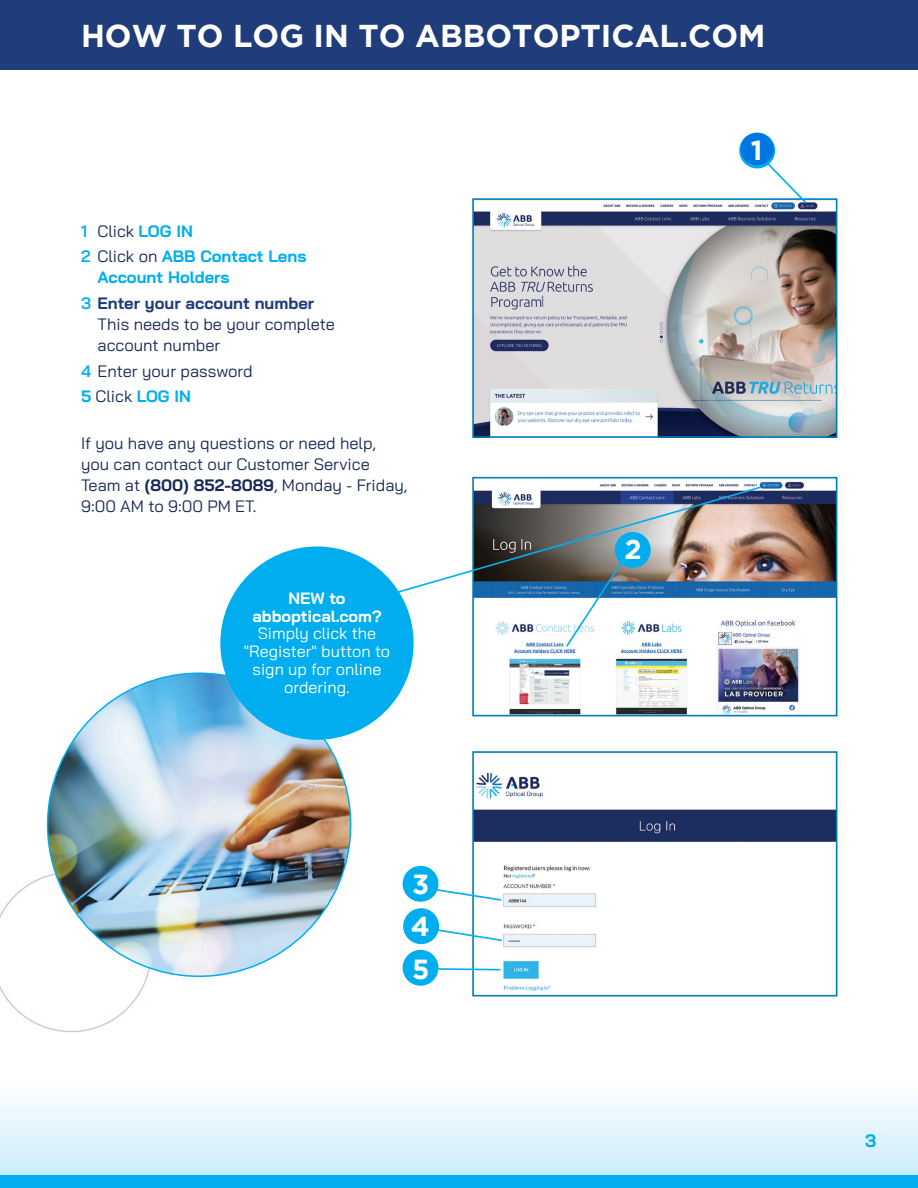
<style>
.page{position:relative;width:918px;height:1188px;background:#fff}
.page>*{position:absolute;margin:0;border:0;box-sizing:border-box;transform-origin:0 0}
.Page_Title{font:700 31.5px "Gotham";color:#fff}
.Page_Title-2{font:700 27.6px "Gotham";color:#fff}
.Page_Number{font:700 18px "Bai Jamjuree";color:#00aeef}
.Body_Copy{font:16.5px/21px "Bai Jamjuree";color:#172857}
.Page_Number-2{font:16.5px/21px "Bai Jamjuree";color:#172857}
.Numbers_Body_Copy{font:700 16.5px/21px "Bai Jamjuree";color:#00aeef}
.Numbers_Body_Copy-2{font:16.5px "Bai Jamjuree";color:#172857}
.Numbers_Body_Copy-3{font:16.35px/17.7px "Bai Jamjuree";color:#fff;text-align:center}
.s1{font-weight:600;color:#00aeef}
.s2{font-weight:700;color:#00aeef}
.s3{font-weight:600}
.s4{font-weight:400;color:#172857}
.s5{font-weight:700;color:#203d7b}
.s6{font-weight:700}
</style>
<div class="page">
<svg style="left:0;top:1101px;width:918px;height:74px;background:#def4fc"></svg>
<svg style="left:0;top:867px;width:156px;height:166px"></svg>
<div style="left:0;top:1175px;width:918px;height:13px;background:#00aeef"></div>
<svg style="left:739px;top:133px;width:36px;height:35px"></svg>
<img style="left:475px;top:202px;width:359px;height:233px">
<div style="left:472px;top:198px;width:365px;height:240px;border:2px solid #007cbb"></div>
<svg style="left:758px;top:153px;width:50px;height:52px"></svg>
<div style="left:740px;top:133px;width:34px;height:32px;background:#0076e0;border-radius:50%"></div>
<img style="left:48px;top:673px;width:303px;height:303px;border-radius:151px">
<img style="left:509px;top:481px;width:325px;height:232px">
<div style="left:472px;top:477px;width:365px;height:239px;border:2px solid #007cbb"></div>
<img style="left:475px;top:772px;width:359px;height:219px">
<div style="left:472px;top:751px;width:365px;height:245px;border:2px solid #007cbb"></div>
<svg style="left:425px;top:886px;width:78px;height:16px"></svg>
<svg style="left:430px;top:926px;width:73px;height:16px"></svg>
<svg style="left:439px;top:967px;width:63px;height:4px"></svg>
<div style="left:403px;top:866px;width:36px;height:36px;background:#00aeef;border-radius:50%"></div>
<div style="left:403px;top:950px;width:36px;height:36px;background:#00aeef;border-radius:50%"></div>
<div style="left:403px;top:908px;width:36px;height:36px;background:#00aeef;border-radius:50%"></div>
<div style="left:0;top:0;width:918px;height:69px;background:#203d7b"></div>
<img style="left:389px;top:485px;width:373px;height:163px">
<div style="left:220px;top:546px;width:194px;height:194px;background:#00aeef;border-radius:50%"></div>
<p class="Page_Title" style="left:81px;top:17px;width:686px">HOW TO LOG IN TO ABBOTOPTICAL.COM</p>
<p class="Numbers_Body_Copy-2" style="left:81px;top:217px;width:113px"><span class="s1">1</span> Click <span class="s2">LOG IN</span></p>
<p class="Numbers_Body_Copy" style="left:98px;top:246px;width:210px;text-indent:-16px"><span class="s3">2</span> <span class="s4">Click on</span> ABB Contact Lens<br>Account Holders</p>
<p class="Page_Number-2" style="left:98px;top:293px;width:239px;text-indent:-16px"><span class="s1">3</span> <span class="s5">Enter your account number<br></span>This needs to be your complete</p>
<p class="Numbers_Body_Copy-2" style="left:98px;top:331px;width:124px">account number</p>
<p class="Numbers_Body_Copy-2" style="left:81px;top:357px;width:173px"><span class="s1">4</span> Enter your password</p>
<p class="Numbers_Body_Copy" style="left:81px;top:386px;width:111px">5 <span class="s4">Click</span> LOG IN</p>
<p class="Body_Copy" style="left:81px;top:432px;width:328px">If you have any questions or need help, you can contact our Customer Service Team at <span class="s6">(800) 852-8089</span>, Monday - Friday, 9:00 AM to 9:00 PM ET.</p>
<p class="Numbers_Body_Copy-3" style="left:244px;top:589px;width:148px"><span class="s6">NEW to abboptical.com?<br></span>Simply click the "Register" button to sign up for online ordering.</p>
<p class="Page_Title-2" style="left:412px;top:869px;width:19px">3</p>
<p class="Page_Title-2" style="left:411px;top:910px;width:20px">4</p>
<p class="Page_Title-2" style="left:412px;top:953px;width:19px">5</p>
<p class="Page_Title-2" style="left:751px;top:135px;width:13px">1</p>
<p class="Page_Title-2" style="left:624px;top:534px;width:19px">2</p>
<p class="Page_Number" style="left:865px;top:1131px;width:13px">3</p>
</div>
